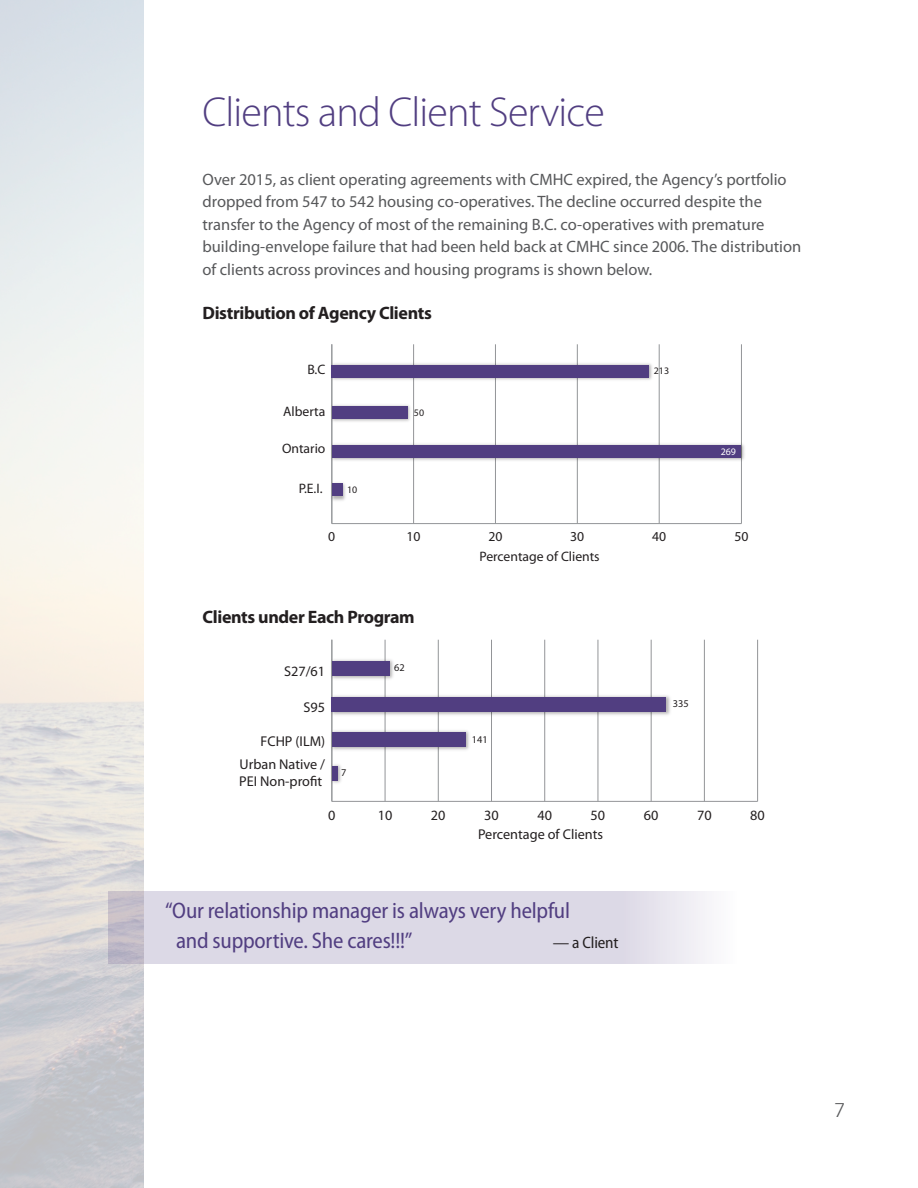
<style>
.page{position:relative;width:918px;height:1188px;background:#fff}
.page>*{position:absolute;margin:0;border:0;box-sizing:border-box;transform-origin:0 0}
.t1{font:300 42px "Myriad Pro";letter-spacing:-.02em;color:#513e81}
.quote{font:semi-condensed 22.5px/30px "Myriad Pro";letter-spacing:-.01em;color:#513e81}
.t2{font:300 19.5px "Vectora LT Std";color:#57585a}
.Subhead{font:700 18px "Myriad Pro";letter-spacing:-.02em;color:#231f20}
.Body_1{font:16.5px/22.5px "Myriad Pro";color:#57585a}
.quote-2{font:semi-condensed 16.5px "Myriad Pro";letter-spacing:-.01em;color:#231f20}
.t3{font:14.25px/17.1px "Myriad Pro";color:#231f20}
.t4{font:13.65px "Myriad Pro";color:#231f20}
.t5{font:10.35px "Myriad Pro";color:#231f20}
.t6{font:9.9px "Myriad Pro";color:#231f20}
.t7{font:9.9px "Myriad Pro";color:#fff}
</style>
<div class="page">
<hr style="left:332px;top:523px;width:409px;height:1px;background:#939598">
<hr style="left:413px;top:344px;width:1px;height:180px;background:#939598">
<hr style="left:495px;top:344px;width:1px;height:180px;background:#939598">
<hr style="left:577px;top:344px;width:1px;height:180px;background:#939598">
<hr style="left:659px;top:344px;width:1px;height:180px;background:#939598">
<hr style="left:741px;top:344px;width:1px;height:180px;background:#939598">
<hr style="left:332px;top:344px;width:1px;height:180px;background:#939598">
<img style="left:331px;top:362px;width:414px;height:140px">
<div style="left:332px;top:365px;width:317px;height:13px;background:#513e81"></div>
<div style="left:332px;top:406px;width:75px;height:13px;background:#513e81"></div>
<div style="left:332px;top:445px;width:409px;height:13px;background:#513e81"></div>
<div style="left:332px;top:484px;width:10px;height:12px;background:#513e81"></div>
<hr style="left:332px;top:801px;width:426px;height:1px;background:#939598">
<hr style="left:385px;top:640px;width:1px;height:161px;background:#939598">
<hr style="left:438px;top:640px;width:1px;height:161px;background:#939598">
<hr style="left:491px;top:640px;width:1px;height:161px;background:#939598">
<hr style="left:544px;top:640px;width:1px;height:161px;background:#939598">
<hr style="left:598px;top:640px;width:1px;height:161px;background:#939598">
<hr style="left:651px;top:640px;width:1px;height:161px;background:#939598">
<hr style="left:704px;top:640px;width:1px;height:161px;background:#939598">
<hr style="left:757px;top:640px;width:1px;height:161px;background:#939598">
<hr style="left:332px;top:640px;width:1px;height:161px;background:#939598">
<img style="left:331px;top:658px;width:62px;height:24px">
<div style="left:332px;top:661px;width:57px;height:15px;background:#513e81"></div>
<img style="left:331px;top:694px;width:340px;height:24px">
<div style="left:332px;top:697px;width:334px;height:14px;background:#513e81"></div>
<img style="left:331px;top:729px;width:139px;height:24px">
<div style="left:332px;top:732px;width:134px;height:14px;background:#513e81"></div>
<img style="left:331px;top:762px;width:10px;height:25px">
<div style="left:332px;top:766px;width:5px;height:14px;background:#513e81"></div>
<svg style="left:108px;top:891px;width:599px;height:72px;background:#dcd9e5"></svg>
<h2 class="t1" style="left:202px;top:89px;width:404px">Clients and Client Service</h2>
<p class="Body_1" style="left:202px;top:168px;width:600px">Over 2015, as client operating agreements with CMHC expired, the Agency’s portfolio dropped from 547 to 542 housing co-operatives. The decline occurred despite the transfer to the Agency of most of the remaining B.C. co-operatives with premature building-envelope failure that had been held back at CMHC since 2006. The distribution of clients across provinces and housing programs is shown below.</p>
<p class="Subhead" style="left:202px;top:303px;width:231px">Distribution of Agency Clients</p>
<p class="t4" style="left:307px;top:362px;width:20px">B.C</p>
<p class="t6" style="left:654px;top:366px;width:17px">213</p>
<p class="t4" style="left:283px;top:404px;width:44px">Alberta</p>
<p class="t6" style="left:414px;top:408px;width:12px">50</p>
<p class="t4" style="left:282px;top:441px;width:45px">Ontario</p>
<p class="t7" style="left:721px;top:446px;width:17px">269</p>
<p class="t4" style="left:299px;top:481px;width:25px">P.E.I.</p>
<p class="t6" style="left:347px;top:485px;width:12px">10</p>
<p class="t4" style="left:328px;top:529px;width:9px">0</p>
<p class="t4" style="left:407px;top:529px;width:16px">10</p>
<p class="t4" style="left:488px;top:529px;width:16px">20</p>
<p class="t4" style="left:570px;top:529px;width:16px">30</p>
<p class="t4" style="left:652px;top:529px;width:16px">40</p>
<p class="t4" style="left:734px;top:529px;width:16px">50</p>
<p class="Subhead" style="left:202px;top:607px;width:214px">Clients under Each Program</p>
<p class="t3" style="left:284px;top:663px;width:43px">S27/61</p>
<p class="t3" style="left:304px;top:698px;width:23px">S95</p>
<p class="t3" style="left:261px;top:733px;width:66px">FCHP (ILM)</p>
<p class="t3" style="left:239px;top:756px;width:88px">Urban Native /<br>PEI Non-profit</p>
<p class="t5" style="left:341px;top:767px;width:7px">7</p>
<p class="t5" style="left:394px;top:662px;width:12px">62</p>
<p class="t4" style="left:479px;top:549px;width:122px">Percentage of Clients</p>
<p class="t5" style="left:472px;top:734px;width:17px">141</p>
<p class="t5" style="left:673px;top:698px;width:17px">335</p>
<p class="t3" style="left:328px;top:807px;width:9px">0</p>
<p class="t3" style="left:378px;top:807px;width:16px">10</p>
<p class="t3" style="left:431px;top:807px;width:16px">20</p>
<p class="t3" style="left:484px;top:807px;width:16px">30</p>
<p class="t3" style="left:537px;top:807px;width:16px">40</p>
<p class="t3" style="left:591px;top:807px;width:16px">50</p>
<p class="t3" style="left:644px;top:807px;width:16px">60</p>
<p class="t3" style="left:697px;top:807px;width:16px">70</p>
<p class="t3" style="left:750px;top:807px;width:16px">80</p>
<p class="t3" style="left:478px;top:826px;width:126px">Percentage of Clients</p>
<p class="quote" style="left:176px;top:896px;width:396px;text-indent:-11px">“Our relationship manager is always very helpful and supportive. She cares!!!”</p>
<p class="quote-2" style="left:553px;top:933px;width:67px">— a Client</p>
<p class="t2" style="left:835px;top:1099px;width:12px">7</p>
</div>
